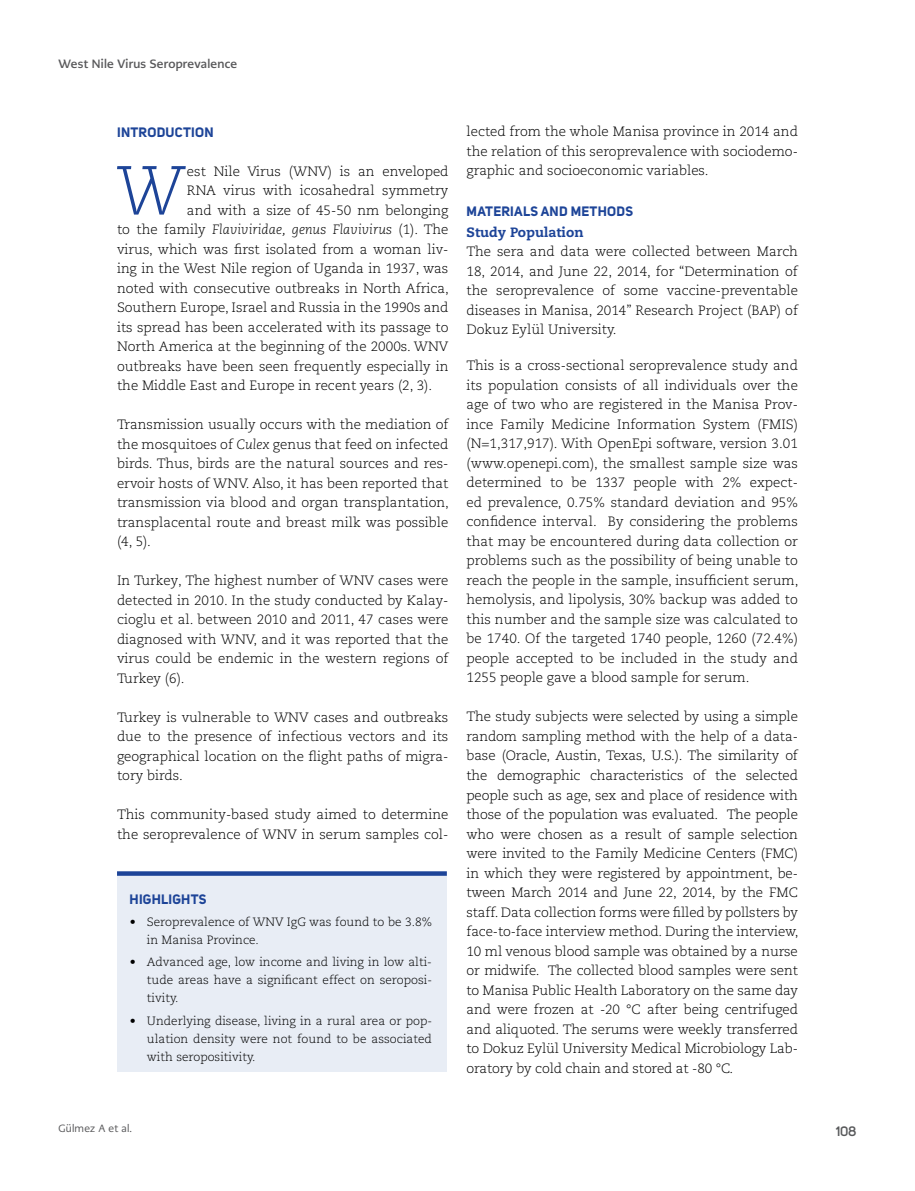
<style>
.page{position:relative;width:915px;height:1191px;background:#fff}
.page>*{position:absolute;margin:0;border:0;box-sizing:border-box;transform-origin:0 0}
.t1{font:italic 300 69.15px "Caecilia LT Pro 46";color:#1d4498}
.t2{font:300 13.5px/19.5px "Caecilia LT Pro 45";color:#000;text-align:justify}
.t3{font:italic 300 13.5px "Caecilia LT Pro 46";color:#000}
.t4{font:700 13.5px "Uni Sans";letter-spacing:.02em;color:#1d4498}
.t5{font:800 13.5px "Caecilia LT Pro 85";letter-spacing:.01em;color:#1d4498}
.t6{font:600 13.5px "Uni Sans";color:#58595b}
.t7{font:300 12px/18px "Caecilia LT Pro 45";color:#000;text-align:justify}
.t8{font:700 12px "PMN Caecilia Sans Head";letter-spacing:.02em;color:#58585a}
.t9{font:10.5px "PMN Caecilia Sans Head";letter-spacing:.02em;color:#58585a}
.s1{font-family:"Caecilia LT Pro 45";font-style:normal}
.s2{font-family:"Caecilia LT Pro 46";font-style:italic}
</style>
<div class="page">
<div style="left:117px;top:875px;width:329px;height:196px;background:#e8edf5"></div>
<svg style="left:117px;top:871px;width:329px;height:4px"></svg>
<p class="t8" style="left:58px;top:56px;width:180px">West Nile Virus Seroprevalence</p>
<p class="t4" style="left:117px;top:123px;width:98px">INTRODUCTION</p>
<h1 class="t1" style="left:115px;top:148px;width:72px">W</h1>
<p class="t2" style="left:187px;top:161px;width:263px">est Nile Virus (WNV) is an enveloped RNA virus with icosahedral symmetry and with a size of 45-50 nm belonging</p>
<p class="t3" style="left:117px;top:221px;width:333px"><span class="s1">to the family</span> Flaviviridae, genus Flavivirus <span class="s1">(1). The</span></p>
<p class="t2" style="left:117px;top:239px;width:333px">virus, which was first isolated from a woman liv&shy;ing in the West Nile region of Uganda in 1937, was noted with consecutive outbreaks in North Africa, Southern Europe, Israel and Russia in the 1990s and its spread has been accelerated with its passage to North America at the beginning of the 2000s. WNV outbreaks have been seen frequently especially in the Middle East and Europe in recent years (2, 3).</p>
<p class="t2" style="left:117px;top:414px;width:333px">Transmission usually occurs with the mediation of the mosquitoes of <span class="s2">Culex</span> genus that feed on infected birds. Thus, birds are the natural sources and res&shy;ervoir hosts of WNV. Also, it has been reported that transmission via blood and organ transplantation, transplacental route and breast milk was possible (4, 5).</p>
<p class="t2" style="left:117px;top:570px;width:333px">In Turkey, The highest number of WNV cases were detected in 2010. In the study conducted by Kalay&shy;cioglu et al. between 2010 and 2011, 47 cases were diagnosed with WNV, and it was reported that the virus could be endemic in the western regions of Turkey (6).</p>
<p class="t2" style="left:117px;top:707px;width:333px">Turkey is vulnerable to WNV cases and outbreaks due to the presence of infectious vectors and its geographical location on the flight paths of migra&shy;tory birds.</p>
<p class="t2" style="left:117px;top:804px;width:333px">This community-based study aimed to determine the seroprevalence of WNV in serum samples col-</p>
<p class="t4" style="left:129px;top:891px;width:78px">HIGHLIGHTS</p>
<p class="t7" style="left:147px;top:912px;width:286px;text-indent:-17px">• Seroprevalence of WNV IgG was found to be 3.8% in Manisa Province.</p>
<p class="t7" style="left:147px;top:953px;width:286px;text-indent:-17px">• Advanced age, low income and living in low alti&shy;tude areas have a significant effect on seroposi&shy;tivity.</p>
<p class="t7" style="left:147px;top:1011px;width:286px;text-indent:-17px">• Underlying disease, living in a rural area or pop&shy;ulation density were not found to be associated with seropositivity.</p>
<p class="t2" style="left:466px;top:122px;width:333px">lected from the whole Manisa province in 2014 and the relation of this seroprevalence with sociodemo&shy;graphic and socioeconomic variables.</p>
<p class="t4" style="left:466px;top:202px;width:168px">MATERIALS AND METHODS</p>
<p class="t5" style="left:466px;top:223px;width:119px">Study Population</p>
<p class="t2" style="left:466px;top:241px;width:333px">The sera and data were collected between March 18, 2014, and June 22, 2014, for “Determination of the seroprevalence of some vaccine-preventable diseases in Manisa, 2014” Research Project (BAP) of Dokuz Eylül University.</p>
<p class="t2" style="left:466px;top:356px;width:333px">This is a cross-sectional seroprevalence study and its population consists of all individuals over the age of two who are registered in the Manisa Prov&shy;ince Family Medicine Information System (FMIS) (N=1,317,917). With OpenEpi software, version 3.01 (www.openepi.com), the smallest sample size was determined to be 1337 people with 2% expect&shy;ed prevalence, 0.75% standard deviation and 95% confidence interval. By considering the problems that may be encountered during data collection or problems such as the possibility of being unable to reach the people in the sample, insufficient serum, hemolysis, and lipolysis, 30% backup was added to this number and the sample size was calculated to be 1740. Of the targeted 1740 people, 1260 (72.4%) people accepted to be included in the study and 1255 people gave a blood sample for serum.</p>
<p class="t2" style="left:466px;top:707px;width:333px">The study subjects were selected by using a simple random sampling method with the help of a data&shy;base (Oracle, Austin, Texas, U.S.). The similarity of the demographic characteristics of the selected people such as age, sex and place of residence with those of the population was evaluated. The people who were chosen as a result of sample selection were invited to the Family Medicine Centers (FMC) in which they were registered by appointment, be&shy;tween March 2014 and June 22, 2014, by the FMC staff. Data collection forms were filled by pollsters by face-to-face interview method. During the interview, 10 ml venous blood sample was obtained by a nurse or midwife. The collected blood samples were sent to Manisa Public Health Laboratory on the same day and were frozen at -20 °C after being centrifuged and aliquoted. The serums were weekly transferred to Dokuz Eylül University Medical Microbiology Lab&shy;oratory by cold chain and stored at -80 °C.</p>
<p class="t9" style="left:58px;top:1121px;width:75px">Gülmez A et al.</p>
<p class="t6" style="left:835px;top:1123px;width:22px">108</p>
</div>
